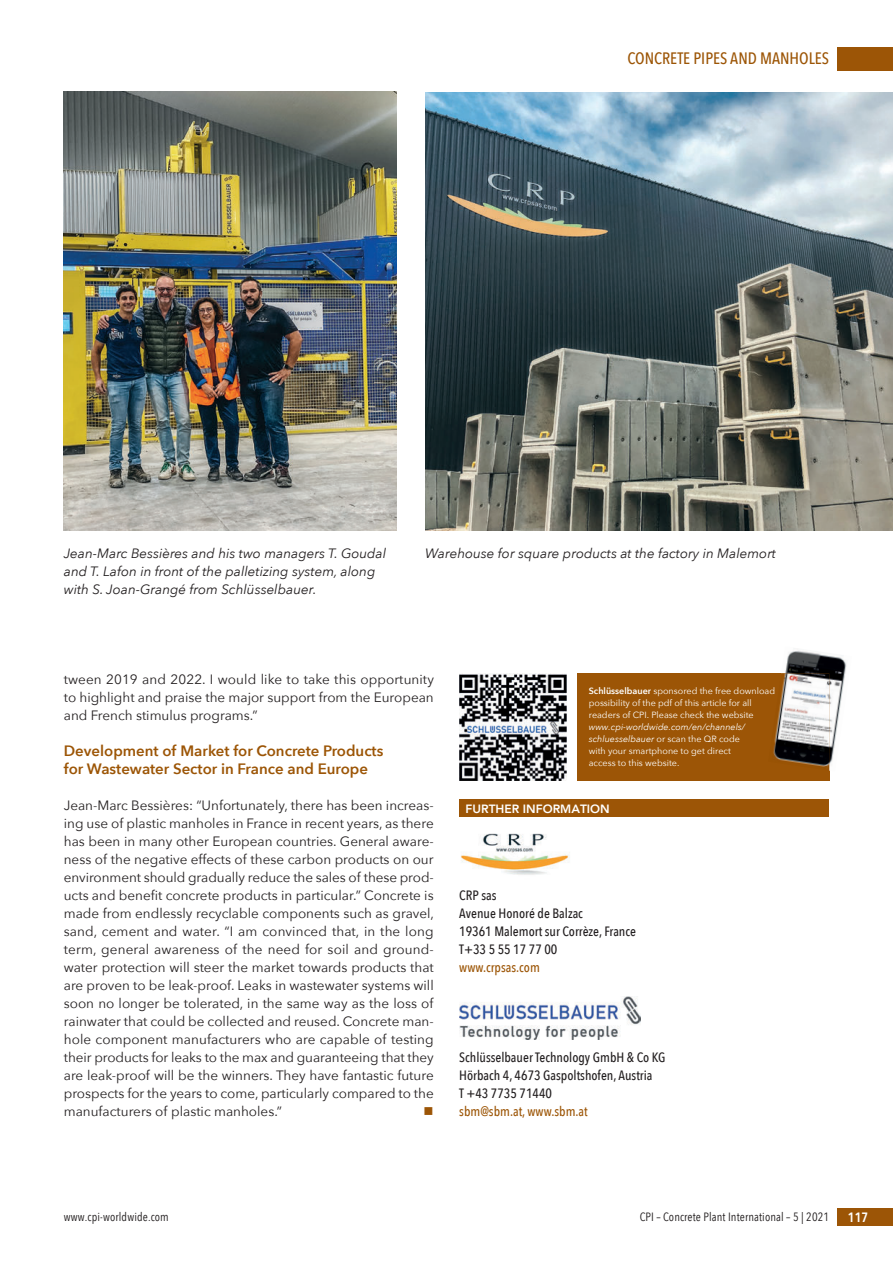
<style>
.page{position:relative;width:893px;height:1263px;background:#fff}
.page>*{position:absolute;margin:0;border:0;box-sizing:border-box;transform-origin:0 0}
.t1{font:500 16.5px "Avenir Next Condensed";color:#9c5506}
.t2{font:600 15px/18px "Avenir Next";color:#9c5506}
.t3{font:13.5px/18px "Avenir Next";color:#231f20;text-align:justify}
.t4{font:italic 13.5px/18px "Avenir Next";color:#231f20}
.t5{font:500 13.5px/18px "Avenir Next Condensed";color:#231f20}
.t6{font:500 13.5px "Avenir Next Condensed";color:#9c5506}
.t7{font:600 13.5px "Avenir Next Condensed";color:#fff}
.t8{font:13.5px "Wingdings";color:#9c5506}
.t9{font:12px "Avenir Next Condensed";letter-spacing:.01em;color:#231f20}
.t10{font:800 12px "Avenir";color:#fff}
.t11{font:9px/12px "Avenir Next";color:#fff}
.s1{font-weight:600}
.s2{font-style:italic}
</style>
<div class="page">
<div style="left:838px;top:47px;width:55px;height:23px;background:#9c5506"></div>
<div style="left:838px;top:1208px;width:55px;height:18px;background:#9c5506"></div>
<div style="left:459px;top:800px;width:370px;height:17px;background:#9c5506"></div>
<div style="left:577px;top:673px;width:252px;height:108px;background:#9c5506"></div>
<img style="left:459px;top:674px;width:107px;height:107px">
<img style="left:785px;top:650px;width:62px;height:121px">
<img style="left:773px;top:673px;width:56px;height:98px">
<img style="left:459px;top:996px;width:181px;height:43px">
<img style="left:64px;top:91px;width:333px;height:440px">
<img style="left:425px;top:92px;width:468px;height:439px">
<img style="left:460px;top:833px;width:110px;height:42px">
<p class="t1" style="left:627px;top:49px;width:203px">CONCRETE PIPES AND MANHOLES</p>
<p class="t4" style="left:64px;top:544px;width:324px">Jean-Marc Bessières and his two managers T. Goudal and T. Lafon in front of the palletizing system, along with S. Joan-Grangé from Schlüsselbauer.</p>
<p class="t4" style="left:425px;top:544px;width:352px">Warehouse for square products at the factory in Malemort</p>
<p class="t3" style="left:64px;top:670px;width:372px">tween 2019 and 2022. I would like to take this opportunity to highlight and praise the major support from the European and French stimulus programs.”</p>
<p class="t2" style="left:64px;top:741px;width:321px">Development of Market for Concrete Products for Wastewater Sector in France and Europe</p>
<p class="t3" style="left:64px;top:796px;width:372px">Jean-Marc Bessières: “Unfortunately, there has been increas&shy;ing use of plastic manholes in France in recent years, as there has been in many other European countries. General aware&shy;ness of the negative effects of these carbon products on our environment should gradually reduce the sales of these prod&shy;ucts and benefit concrete products in particular.” Concrete is made from endlessly recyclable components such as gravel, sand, cement and water. “I am convinced that, in the long term, general awareness of the need for soil and ground&shy;water protection will steer the market towards products that are proven to be leak-proof. Leaks in wastewater systems will soon no longer be tolerated, in the same way as the loss of rainwater that could be collected and reused. Concrete man&shy;hole component manufacturers who are capable of testing their products for leaks to the max and guaranteeing that they are leak-proof will be the winners. They have fantastic future prospects for the years to come, particularly compared to the manufacturers of plastic manholes.”</p>
<p class="t8" style="left:424px;top:1104px;width:12px">■</p>
<p class="t11" style="left:589px;top:685px;width:188px"><span class="s1">Schlüsselbauer</span> sponsored the free download possibility of the pdf of this article for all readers of CPI. Please check the website</p>
<p class="t11" style="left:589px;top:721px;width:158px"><span class="s2">www.cpi-worldwide.com/en/channels/ schluesselbauer</span> or scan the QR code with your smartphone to get direct access to this website.</p>
<p class="t10" style="left:466px;top:799px;width:146px">FURTHER INFORMATION</p>
<p class="t5" style="left:459px;top:886px;width:178px">CRP sas<br>Avenue Honoré de Balzac<br>19361 Malemort sur Corrèze, France<br>T+33 5 55 17 77 00</p>
<p class="t6" style="left:459px;top:959px;width:82px">www.crpsas.com</p>
<p class="t5" style="left:459px;top:1048px;width:208px">Schlüsselbauer Technology GmbH &amp; Co KG<br>Hörbach 4, 4673 Gaspoltshofen, Austria<br>T +43 7735 71440</p>
<p class="t6" style="left:459px;top:1103px;width:130px">sbm@sbm.at, www.sbm.at</p>
<p class="t9" style="left:64px;top:1207px;width:107px">www.cpi-worldwide.com</p>
<p class="t9" style="left:640px;top:1207px;width:191px">CPI – Concrete Plant International – 5 | 2021</p>
<p class="t7" style="left:848px;top:1206px;width:22px">117</p>
</div>
